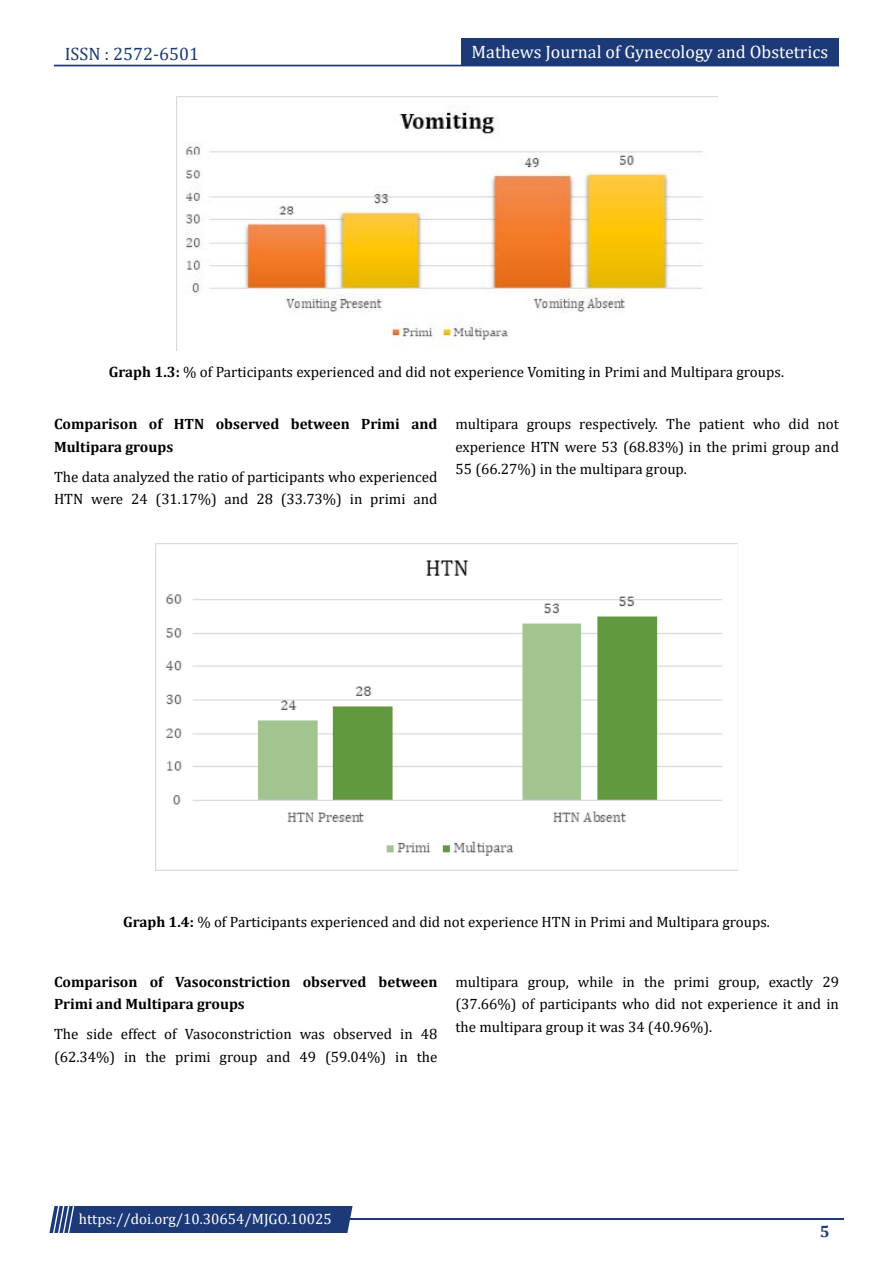
<style>
.page{position:relative;width:893px;height:1263px;background:#fff}
.page>*{position:absolute;margin:0;border:0;box-sizing:border-box;transform-origin:0 0}
.t1{font:18px "Cambria";color:#fff}
.t2{font:18px "Cambria";color:#1c3a78}
.t3{font:700 16.5px "Cambria";color:#1c3a78}
.t4{font:15px/22.5px "Cambria";color:#000}
.t5{font:700 15px/22.5px "Cambria";color:#000}
.t6{font:15px "Cambria";color:#fff}
.s1{font-weight:700}
</style>
<div class="page">
<div style="left:54px;top:65px;width:785px;height:1px;border:1px solid #1c3a78"></div>
<div style="left:461px;top:39px;width:378px;height:27px;background:#1c3a78"></div>
<hr style="left:310px;top:1219px;width:534px;height:1px;background:#1c3a78">
<div style="left:49px;top:1206px;width:304px;height:27px;background:#1c3a78"></div>
<img style="left:176px;top:96px;width:541px;height:254px">
<img style="left:156px;top:543px;width:582px;height:327px">
<p class="t2" style="left:65px;top:43px;width:136px">ISSN : 2572-6501</p>
<p class="t1" style="left:472px;top:41px;width:358px">Mathews Journal of Gynecology and Obstetrics</p>
<p class="t4" style="left:109px;top:360px;width:677px"><span class="s1">Graph 1.3:</span> % of Participants experienced and did not experience Vomiting in Primi and Multipara groups.</p>
<p class="t5" style="left:54px;top:412px;width:385px">Comparison of HTN observed between Primi and<br>Multipara groups</p>
<p class="t4" style="left:54px;top:465px;width:385px">The data analyzed the ratio of participants who experienced<br>HTN were 24 (31.17%) and 28 (33.73%) in primi and</p>
<p class="t4" style="left:455px;top:413px;width:385px;text-align:justify">multipara groups respectively. The patient who did not experience HTN were 53 (68.83%) in the primi group and 55 (66.27%) in the multipara group.</p>
<p class="t4" style="left:123px;top:910px;width:648px"><span class="s1">Graph 1.4:</span> % of Participants experienced and did not experience HTN in Primi and Multipara groups.</p>
<p class="t5" style="left:54px;top:970px;width:385px">Comparison of Vasoconstriction observed between<br>Primi and Multipara groups</p>
<p class="t4" style="left:54px;top:1023px;width:385px">The side effect of Vasoconstriction was observed in 48 (62.34%) in the primi group and 49 (59.04%) in the</p>
<p class="t4" style="left:455px;top:970px;width:385px;text-align:justify">multipara group, while in the primi group, exactly 29 (37.66%) of participants who did not experience it and in the multipara group it was 34 (40.96%).</p>
<p class="t6" style="left:79px;top:1210px;width:254px">https://doi.org/10.30654/MJGO.10025</p>
<p class="t3" style="left:820px;top:1220px;width:11px">5</p>
</div>
